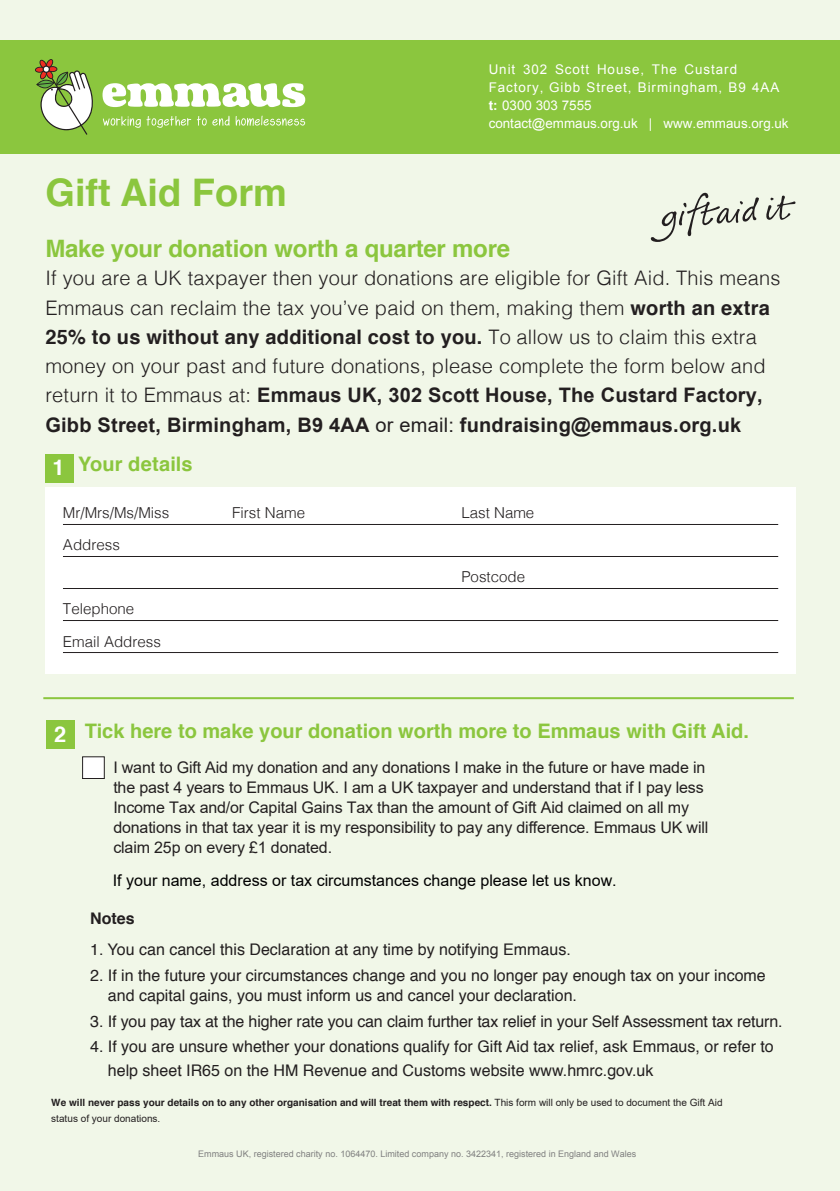
<style>
.page{position:relative;width:840px;height:1191px;background:#fff}
.page>*{position:absolute;margin:0;border:0;box-sizing:border-box;transform-origin:0 0}
.t1{font:700 38px "Helvetica";color:#8bc63e}
.t2{font:700 24px "Helvetica";letter-spacing:-.01em;color:#8bc63e}
.t3{font:700 21.8px "Helvetica";color:#fff}
.t4{font:300 20px/29.4px "Helvetica";letter-spacing:.01em;color:#231f20}
.t5{font:700 20px "Helvetica";color:#8bc63e}
.t6{font:16px/20px "Helvetica";color:#231f20}
.t7{font:16px/20px "Arial";letter-spacing:-.01em;color:#231f20}
.t8{font:16px "Arial";color:#000}
.t9{font:700 16px "Helvetica";color:#231f20}
.t10{font:300 15px "Helvetica";color:#231f20}
.t11{font:13.4px/18px "Arial";letter-spacing:.07em;color:#fff}
.t12{font:700 10px/16.6px "Helvetica";color:#231f20}
.t13{font:9px "Arial";color:#808080}
.s1{font-weight:700}
.s2{font-family:"Arial";font-weight:700}
.s3{font-family:"Arial";font-weight:400}
.s4{font-size:21.8px;color:#fff}
</style>
<div class="page">
<div style="left:0;top:0;width:839px;height:1191px;background:#f1f7e8"></div>
<div style="left:45px;top:487px;width:749px;height:186px;background:#fff"></div>
<hr style="left:63px;top:524px;width:714px;height:1px;background:#231f20">
<hr style="left:63px;top:556px;width:714px;height:1px;background:#231f20">
<hr style="left:63px;top:588px;width:714px;height:1px;background:#231f20">
<hr style="left:63px;top:620px;width:714px;height:1px;background:#231f20">
<hr style="left:63px;top:652px;width:714px;height:1px;background:#231f20">
<hr style="left:43px;top:697px;width:750px;height:2px;background:#8bc63e">
<div style="left:0;top:41px;width:839px;height:113px;background:#8bc63e"></div>
<svg style="left:35px;top:59px;width:270px;height:76px"></svg>
<div style="left:45px;top:454px;width:29px;height:29px;background:#8bc63e"></div>
<svg style="left:650px;top:193px;width:145px;height:49px"></svg>
<div style="left:46px;top:720px;width:28px;height:28px;background:#8bc63e"></div>
<div style="left:83px;top:757px;width:21px;height:21px;background:#fff"></div>
<div style="left:82px;top:756px;width:23px;height:23px;border:1px solid #231f20"></div>
<p class="t11" style="left:488px;top:60px;width:301px">Unit 302 Scott House, The Custard Factory, Gibb Street, Birmingham, B9 4AA <span class="s1">t:</span> 0300 303 7555<br>contact@emmaus.org.uk | www.emmaus.org.uk</p>
<p class="t1" style="left:45px;top:162px;width:243px">Gift Aid Form</p>
<p class="t2" style="left:45px;top:229px;width:466px">Make your donation worth a quarter more</p>
<p class="t4" style="left:45px;top:262px;width:736px">If you are a UK taxpayer then your donations are eligible for Gift Aid. This means Emmaus can reclaim the tax you’ve paid on them, making them <span class="s1">worth an extra 25% to us without any additional cost to you.</span> To allow us to claim this extra money on your past and future donations, please complete the form below and return it to Emmaus at: <span class="s2">Emmaus UK, 302 Scott House, The Custard Factory, Gibb Street, Birmingham, B9 4AA</span> <span class="s3">or email:</span> <span class="s2">fundraising@emmaus.org.uk</span></p>
<p class="t5" style="left:52px;top:448px;width:142px"><span class="s4">1</span> Your details</p>
<p class="t10" style="left:63px;top:500px;width:108px">Mr/Mrs/Ms/Miss</p>
<p class="t10" style="left:232px;top:500px;width:74px">First Name</p>
<p class="t10" style="left:461px;top:500px;width:74px">Last Name</p>
<p class="t10" style="left:63px;top:532px;width:58px">Address</p>
<p class="t10" style="left:461px;top:564px;width:65px">Postcode</p>
<p class="t10" style="left:63px;top:596px;width:73px">Telephone</p>
<p class="t10" style="left:63px;top:628px;width:99px">Email Address</p>
<p class="t3" style="left:54px;top:717px;width:14px">2</p>
<p class="t5" style="left:85px;top:715px;width:665px">Tick here to make your donation worth more to Emmaus with Gift Aid.</p>
<p class="t7" style="left:113px;top:757px;width:596px">I want to Gift Aid my donation and any donations I make in the future or have made in the past 4 years to Emmaus UK. I am a UK taxpayer and understand that if I pay less Income Tax and/or Capital Gains Tax than the amount of Gift Aid claimed on all my donations in that tax year it is my responsibility to pay any difference. Emmaus UK will claim 25p on every £1 donated.</p>
<p class="t8" style="left:113px;top:869px;width:505px">If your name, address or tax circumstances change please let us know.</p>
<p class="t9" style="left:90px;top:905px;width:46px">Notes</p>
<p class="t6" style="left:90px;top:940px;width:482px">1. You can cancel this Declaration at any time by notifying Emmaus.</p>
<p class="t6" style="left:108px;top:965px;width:659px;text-indent:-18px">2. If in the future your circumstances change and you no longer pay enough tax on your income and capital gains, you must inform us and cancel your declaration.</p>
<p class="t6" style="left:90px;top:1011px;width:693px">3. If you pay tax at the higher rate you can claim further tax relief in your Self Assessment tax return.</p>
<p class="t6" style="left:108px;top:1035px;width:667px;line-height:24px;text-indent:-18px">4. If you are unsure whether your donations qualify for Gift Aid tax relief, ask Emmaus, or refer to help sheet IR65 on the HM Revenue and Customs website www.hmrc.gov.uk</p>
<p class="t12" style="left:51px;top:1094px;width:672px">We will never pass your details on to any other organisation and will treat them with respect. <span class="s3">This form will only be used to document the Gift Aid status of your donations.</span></p>
<p class="t13" style="left:198px;top:1148px;width:439px">Emmaus UK, registered charity no. 1064470. Limited company no. 3422341, registered in England and Wales</p>
</div>
